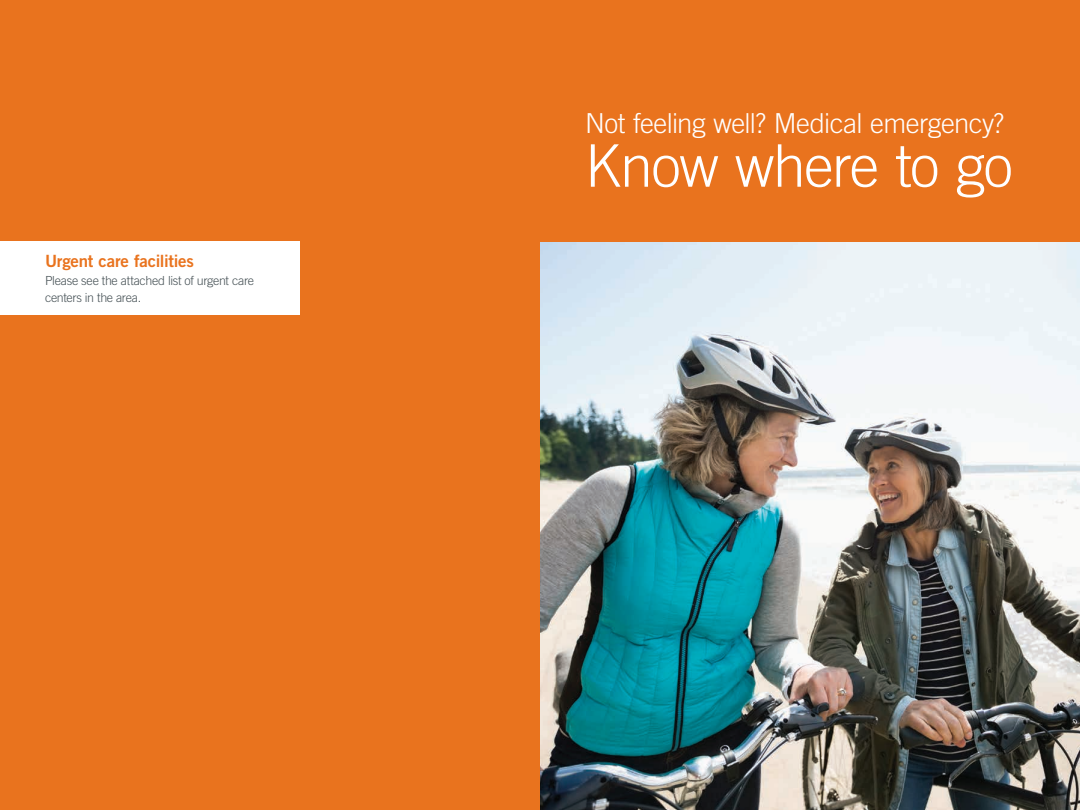
<style>
.page{position:relative;width:1080px;height:810px;background:#fff}
.page>*{position:absolute;margin:0;border:0;box-sizing:border-box;transform-origin:0 0}
.t1{font:300 58.75px "Trade Gothic LT Std";letter-spacing:-.025em;color:#fff}
.t2{font:300 27.5px "Trade Gothic LT Std";letter-spacing:-.02em;color:#fff}
.t3{font:16.88px "Trade Gothic LT Std Bd 2";letter-spacing:-.015em;color:#e9731e}
.t4{font:300 12.5px/16.2px "Trade Gothic LT Std";letter-spacing:-.025em;color:#465155}
</style>
<div class="page">
<div style="left:0;top:0;width:540px;height:810px;background:#e9731e"></div>
<div style="left:0;top:242px;width:300px;height:73px;background:#fff"></div>
<img style="left:540px;top:242px;width:540px;height:568px">
<div style="left:540px;top:0;width:540px;height:242px;background:#e9731e"></div>
<p class="t3" style="left:45px;top:250px;width:150px">Urgent care facilities</p>
<p class="t4" style="left:45px;top:273px;width:211px">Please see the attached list of urgent care centers in the area.</p>
<p class="t2" style="left:585px;top:107px;width:421px">Not feeling well? Medical emergency?</p>
<p class="t1" style="left:585px;top:131px;width:429px">Know where to go</p>
</div>
